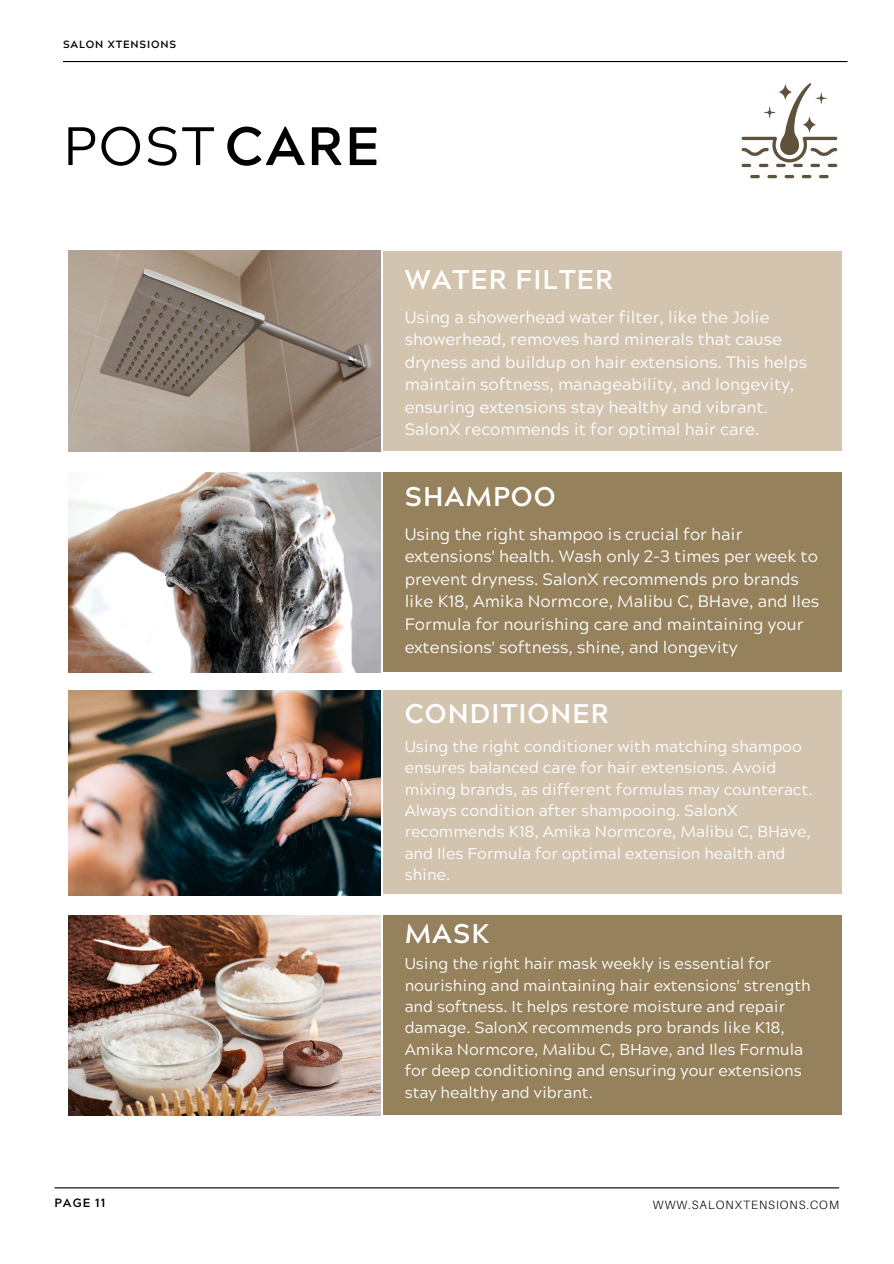
<style>
.page{position:relative;width:894px;height:1264px;background:#fff}
.page>*{position:absolute;margin:0;border:0;box-sizing:border-box;transform-origin:0 0}
.t1{font:54px "Acherus Grotesque";color:#000}
.t2{font:700 27px "Acherus Grotesque";letter-spacing:.04em;color:#fff}
.t3{font:16.5px/22.5px "Acherus Grotesque";color:#fff}
.t4{font:15.75px/21.3px "Acherus Grotesque";color:#fff}
.t5{font:300 12px "Aileron";letter-spacing:.08em;color:#000}
.t6{font:700 12px "Acherus Grotesque";letter-spacing:.08em;color:#000}
.t7{font:700 10.5px "Acherus Grotesque";letter-spacing:.08em;color:#000}
.s1{font-weight:700}
</style>
<div class="page">
<hr style="left:63px;top:61px;width:784px;height:1px;background:#000">
<hr style="left:55px;top:1187px;width:783px;height:1px;background:#000">
<img style="left:69px;top:251px;width:311px;height:200px">
<img style="left:69px;top:472px;width:311px;height:200px">
<img style="left:69px;top:690px;width:311px;height:205px">
<img style="left:69px;top:915px;width:311px;height:200px">
<div style="left:383px;top:251px;width:458px;height:199px;background:#d2c4af"></div>
<div style="left:383px;top:472px;width:458px;height:199px;background:#96815d"></div>
<div style="left:383px;top:690px;width:458px;height:204px;background:#d2c4af"></div>
<div style="left:383px;top:915px;width:458px;height:200px;background:#96815d"></div>
<svg style="left:741px;top:83px;width:96px;height:95px"></svg>
<p class="t7" style="left:63px;top:40px;width:115px">SALON XTENSIONS</p>
<h3 class="t1" style="left:63px;top:124px;width:318px">POST <span class="s1">CARE</span></h3>
<p class="t6" style="left:55px;top:1198px;width:52px">PAGE 11</p>
<p class="t2" style="left:404px;top:268px;width:210px">WATER FILTER</p>
<p class="t3" style="left:404px;top:308px;width:404px">Using a showerhead water filter, like the Jolie showerhead, removes hard minerals that cause dryness and buildup on hair extensions. This helps maintain softness, manageability, and longevity, ensuring extensions stay healthy and vibrant.<br>SalonX recommends it for optimal hair care.</p>
<p class="t2" style="left:404px;top:486px;width:152px">SHAMPOO</p>
<h4 class="t3" style="left:404px;top:525px;width:416px">Using the right shampoo is crucial for hair extensions' health. Wash only 2-3 times per week to prevent dryness. SalonX recommends pro brands like K18, Amika Normcore, Malibu C, BHave, and Iles Formula for nourishing care and maintaining your extensions' softness, shine, and longevity</h4>
<h3 class="t2" style="left:404px;top:703px;width:205px">CONDITIONER</h3>
<h3 class="t4" style="left:404px;top:737px;width:409px">Using the right conditioner with matching shampoo ensures balanced care for hair extensions. Avoid mixing brands, as different formulas may counteract.<br>Always condition after shampooing. SalonX recommends K18, Amika Normcore, Malibu C, BHave, and Iles Formula for optimal extension health and shine.</h3>
<h4 class="t2" style="left:404px;top:922px;width:86px">MASK</h4>
<h4 class="t4" style="left:404px;top:955px;width:407px">Using the right hair mask weekly is essential for nourishing and maintaining hair extensions' strength and softness. It helps restore moisture and repair damage. SalonX recommends pro brands like K18, Amika Normcore, Malibu C, BHave, and Iles Formula for deep conditioning and ensuring your extensions stay healthy and vibrant.</h4>
<h3 class="t5" style="left:652px;top:1197px;width:187px">WWW.SALONXTENSIONS.COM</h3>
</div>
